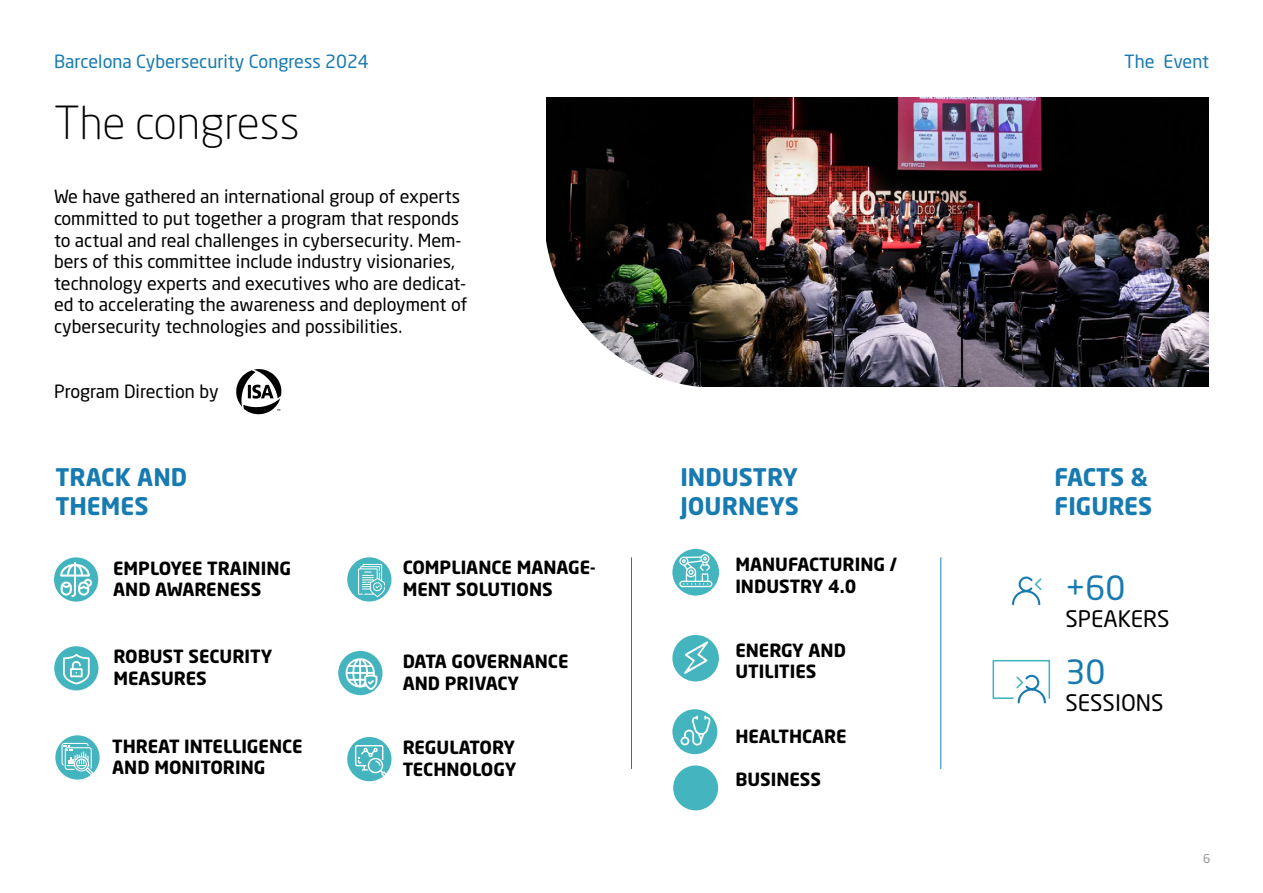
<style>
.page{position:relative;width:1263px;height:893px;background:#fff}
.page>*{position:absolute;margin:0;border:0;box-sizing:border-box;transform-origin:0 0}
.t1{font:300 45px "Neo Sans Std";color:#000}
.t2{font:33px "Neo Sans Std";color:#177ab0}
.t3{font:700 24px/28.8px "Neo Sans Std";color:#177ab0}
.t4{font:22.5px "Neo Sans Std";color:#000}
.t5{font:18px/21.6px "Neo Sans Std";color:#000}
.t6{font:700 18px/21.6px "Neo Sans Std";color:#000}
.t7{font:18px "Neo Sans Std";color:#177ab0}
.t8{font:12px "Neo Sans Std";color:#939598}
</style>
<div class="page">
<svg style="left:1012px;top:576px;width:30px;height:30px"></svg>
<svg style="left:992px;top:659px;width:59px;height:45px"></svg>
<img style="left:546px;top:98px;width:663px;height:289px">
<svg style="left:546px;top:215px;width:167px;height:172px"></svg>
<svg style="left:236px;top:369px;width:45px;height:45px"></svg>
<div style="left:672px;top:635px;width:47px;height:46px;background:#44b4be;border-radius:50%"></div>
<svg style="left:684px;top:641px;width:24px;height:33px"></svg>
<svg style="left:672px;top:549px;width:47px;height:47px"></svg>
<svg style="left:679px;top:554px;width:33px;height:33px"></svg>
<div style="left:672px;top:709px;width:45px;height:45px;background:#44b4be;border-radius:50%"></div>
<svg style="left:680px;top:716px;width:31px;height:29px"></svg>
<div style="left:673px;top:765px;width:45px;height:45px;background:#44b4be;border-radius:50%"></div>
<hr style="left:631px;top:557px;width:1px;height:212px;background:#177ab0">
<hr style="left:940px;top:557px;width:1px;height:212px;background:#177ab0">
<div style="left:54px;top:557px;width:44px;height:45px;background:#44b4be;border-radius:50%"></div>
<svg style="left:60px;top:562px;width:32px;height:35px"></svg>
<div style="left:54px;top:646px;width:44px;height:44px;background:#44b4be;border-radius:50%"></div>
<svg style="left:63px;top:654px;width:27px;height:30px"></svg>
<svg style="left:55px;top:735px;width:45px;height:45px"></svg>
<svg style="left:62px;top:743px;width:31px;height:32px"></svg>
<div style="left:338px;top:651px;width:44px;height:44px;background:#44b4be;border-radius:50%"></div>
<svg style="left:345px;top:657px;width:32px;height:33px"></svg>
<div style="left:347px;top:737px;width:44px;height:44px;background:#44b4be;border-radius:50%"></div>
<svg style="left:355px;top:745px;width:34px;height:34px"></svg>
<div style="left:347px;top:557px;width:44px;height:45px;background:#44b4be;border-radius:50%"></div>
<svg style="left:358px;top:564px;width:27px;height:33px"></svg>
<p class="t7" style="left:54px;top:50px;width:316px">Barcelona Cybersecurity Congress 2024</p>
<p class="t7" style="left:1124px;top:50px;width:86px">The Event</p>
<h1 class="t1" style="left:54px;top:95px;width:247px">The congress</h1>
<p class="t5" style="left:54px;top:186px;width:415px">We have gathered an international group of experts committed to put together a program that responds to actual and real challenges in cybersecurity. Mem&shy;bers of this committee include industry visionaries, technology experts and executives who are dedicat&shy;ed to accelerating the awareness and deployment of cybersecurity technologies and possibilities.</p>
<p class="t5" style="left:54px;top:380px;width:166px">Program Direction by</p>
<h3 class="t3" style="left:55px;top:462px;width:133px">TRACK AND<br>THEMES</h3>
<h3 class="t3" style="left:680px;top:462px;width:120px">INDUSTRY<br>JOURNEYS</h3>
<h3 class="t3" style="left:1054px;top:462px;width:99px">FACTS &amp;<br>FIGURES</h3>
<p class="t6" style="left:113px;top:557px;width:179px">EMPLOYEE TRAINING<br>AND AWARENESS</p>
<p class="t6" style="left:113px;top:645px;width:161px">ROBUST SECURITY<br>MEASURES</p>
<p class="t6" style="left:403px;top:556px;width:195px">COMPLIANCE MANAGE-<br>MENT SOLUTIONS</p>
<p class="t6" style="left:403px;top:650px;width:167px">DATA GOVERNANCE<br>AND PRIVACY</p>
<p class="t6" style="left:735px;top:553px;width:163px">MANUFACTURING /<br>INDUSTRY 4.0</p>
<p class="t6" style="left:735px;top:639px;width:112px">ENERGY AND<br>UTILITIES</p>
<h2 class="t2" style="left:1065px;top:568px;width:61px">+60</h2>
<p class="t4" style="left:1065px;top:605px;width:106px">SPEAKERS</p>
<h2 class="t2" style="left:1065px;top:651px;width:41px">30</h2>
<p class="t4" style="left:1065px;top:689px;width:100px">SESSIONS</p>
<p class="t6" style="left:112px;top:734px;width:192px">THREAT INTELLIGENCE<br>AND MONITORING</p>
<p class="t6" style="left:403px;top:736px;width:115px">REGULATORY<br>TECHNOLOGY</p>
<p class="t6" style="left:735px;top:725px;width:113px">HEALTHCARE</p>
<p class="t6" style="left:735px;top:768px;width:87px">BUSINESS</p>
<p class="t8" style="left:1203px;top:851px;width:9px">6</p>
</div>
